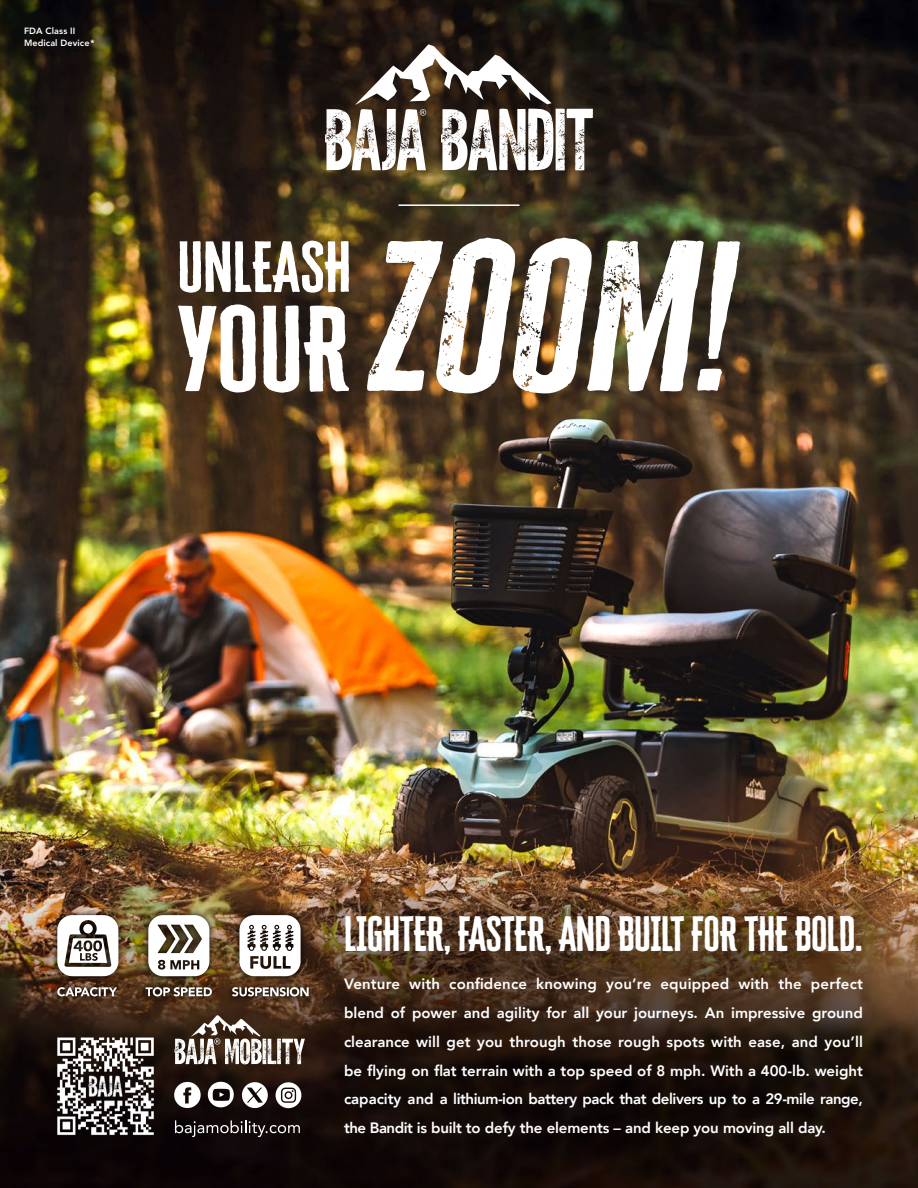
<style>
.page{position:relative;width:918px;height:1188px;background:#fff}
.page>*{position:absolute;margin:0;border:0;box-sizing:border-box;transform-origin:0 0}
.t1{font:40.5px "Cheddar Gothic Sans";letter-spacing:-.015em;color:#fff}
.t2{font:800 15px/29px "Avenir";letter-spacing:-.01em;color:#fff;text-align:justify}
.t3{font:800 9px/12px "Avenir LT Std";letter-spacing:.01em;color:#fff}
</style>
<div class="page">
<img style="left:0;top:0;width:918px;height:1188px">
<div style="left:287px;top:856px;width:631px;height:332px;background:#000;opacity:.4"></div>
<svg style="left:180px;top:241px;width:169px;height:52px"></svg>
<svg style="left:178px;top:304px;width:78px;height:89px"></svg>
<svg style="left:263px;top:305px;width:86px;height:88px"></svg>
<svg style="left:367px;top:237px;width:373px;height:157px"></svg>
<div style="left:50px;top:908px;width:266px;height:96px;background:#000;opacity:.7"></div>
<svg style="left:239px;top:915px;width:62px;height:61px"></svg>
<svg style="left:57px;top:987px;width:60px;height:9px"></svg>
<svg style="left:232px;top:987px;width:77px;height:9px"></svg>
<svg style="left:146px;top:987px;width:66px;height:9px"></svg>
<svg style="left:57px;top:915px;width:61px;height:61px"></svg>
<svg style="left:148px;top:915px;width:61px;height:61px"></svg>
<svg style="left:325px;top:44px;width:268px;height:126px"></svg>
<hr style="left:399px;top:204px;width:120px;height:2px;background:#fff">
<svg style="left:175px;top:1120px;width:125px;height:17px"></svg>
<img style="left:52px;top:1033px;width:106px;height:106px">
<svg style="left:175px;top:1015px;width:130px;height:49px"></svg>
<svg style="left:174px;top:1082px;width:27px;height:26px"></svg>
<svg style="left:208px;top:1082px;width:26px;height:25px"></svg>
<svg style="left:276px;top:1082px;width:25px;height:26px"></svg>
<svg style="left:242px;top:1082px;width:26px;height:26px"></svg>
<p class="t3" style="left:24px;top:25px;width:72px">FDA Class II<br>Medical Device*</p>
<h1 class="t1" style="left:344px;top:909px;width:520px">LIGHTER, FASTER, AND BUILT FOR THE BOLD.</h1>
<p class="t2" style="left:344px;top:969px;width:520px">Venture with confidence knowing you’re equipped with the perfect blend of power and agility for all your journeys. An impressive ground clearance will get you through those rough spots with ease, and you’ll be flying on flat terrain with a top speed of 8 mph. With a 400-lb. weight capacity and a lithium-ion battery pack that delivers up to a 29-mile range, the Bandit is built to defy the elements – and keep you moving all day.</p>
</div>
